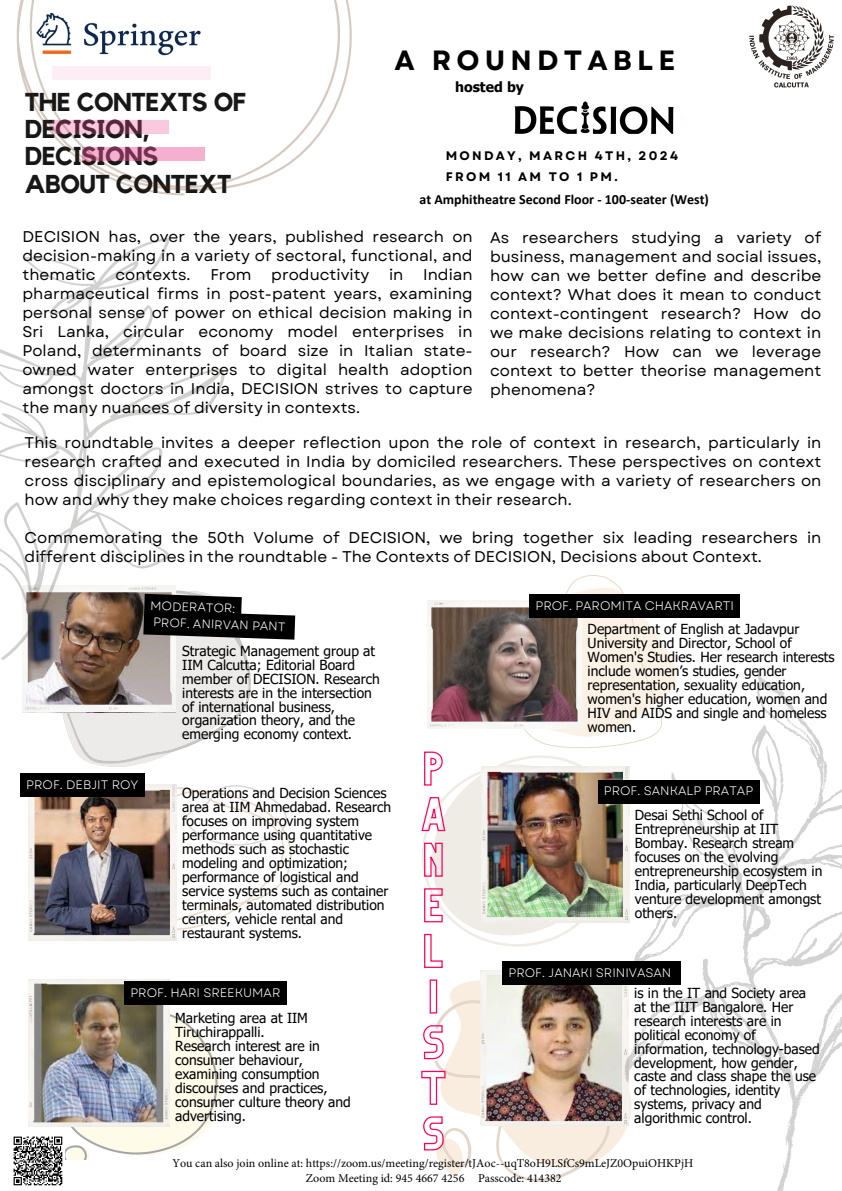
<style>
.page{position:relative;width:842px;height:1191px;background:#fff}
.page>*{position:absolute;margin:0;border:0;box-sizing:border-box;transform-origin:0 0}
.t1{font:700 27.8px "Garet";letter-spacing:.185em;color:#000}
.t2{font:700 25.7px/27.4px "Kollektif";letter-spacing:-.02em;color:#171717}
.t3{font:15.5px/19px "Garet";color:#000;text-align:justify}
.t4{font:700 14px "Calibri";color:#000}
.t5{font:700 14px "Tahoma";color:#000}
.t6{font:13.8px/14px "Tahoma";color:#000}
.t7{font:700 12.4px/21px "Garet";letter-spacing:.185em;color:#000}
.t8{font:12.3px "Garet";color:#fff}
.t9{font:12px/14.3px "Minion Pro";color:#000;text-align:center}
</style>
<div class="page">
<svg style="left:502px;top:575px;width:175px;height:167px"></svg>
<img style="left:749px;top:5px;width:85px;height:83px">
<img style="left:23px;top:659px;width:26px;height:53px">
<svg style="left:177px;top:785px;width:115px;height:145px"></svg>
<img style="left:29px;top:784px;width:148px;height:155px">
<img style="left:53px;top:1010px;width:169px;height:149px">
<img style="left:29px;top:979px;width:140px;height:147px">
<img style="left:428px;top:600px;width:154px;height:128px">
<svg style="left:421px;top:742px;width:200px;height:205px"></svg>
<img style="left:482px;top:766px;width:139px;height:156px">
<img style="left:0;top:238px;width:225px;height:421px">
<img style="left:621px;top:670px;width:221px;height:520px">
<svg style="left:16px;top:0;width:336px;height:195px"></svg>
<img style="left:514px;top:102px;width:160px;height:32px">
<svg style="left:49px;top:590px;width:247px;height:177px"></svg>
<div style="left:20px;top:773px;width:124px;height:24px;background:#000"></div>
<div style="left:124px;top:981px;width:162px;height:23px;background:#000"></div>
<div style="left:502px;top:960px;width:179px;height:24px;background:#000"></div>
<div style="left:529px;top:594px;width:211px;height:24px;background:#000"></div>
<div style="left:598px;top:779px;width:161px;height:24px;background:#000"></div>
<svg style="left:423px;top:750px;width:20px;height:36px"></svg>
<svg style="left:421px;top:796px;width:25px;height:35px"></svg>
<svg style="left:423px;top:842px;width:20px;height:35px"></svg>
<svg style="left:423px;top:887px;width:20px;height:35px"></svg>
<svg style="left:423px;top:933px;width:20px;height:35px"></svg>
<img style="left:421px;top:979px;width:213px;height:202px">
<img style="left:35px;top:11px;width:172px;height:47px">
<img style="left:13px;top:1134px;width:52px;height:52px">
<h2 class="t2" style="left:25px;top:89px;width:222px">THE CONTEXTS OF<br>DECISION,<br>DECISIONS<br>ABOUT CONTEXT</h2>
<p class="t1" style="left:394px;top:41px;width:282px">A ROUNDTABLE</p>
<h5 class="t5" style="left:455px;top:77px;width:70px">hosted by</h5>
<p class="t7" style="left:446px;top:145px;width:234px">MONDAY, MARCH 4TH, 2024<br>FROM 11 AM TO 1 PM.</p>
<p class="t4" style="left:419px;top:190px;width:291px">at Amphitheatre Second Floor - 100-seater (West)</p>
<p class="t3" style="left:23px;top:227px;width:452px">DECISION has, over the years, published research on decision-making in a variety of sectoral, functional, and thematic</p>
<p class="t3" style="left:490px;top:228px;width:333px">As researchers studying a variety of business, management and social issues, how can we better define and describe context? What does it mean to conduct context-contingent research? How do we make decisions relating to context in our research? How can we leverage context to better theorise management phenomena?</p>
<h5 class="t3" style="left:25px;top:433px;width:798px">This roundtable invites a deeper reflection upon the role of context in research, particularly in research crafted and executed in India by domiciled researchers. These perspectives on context cross disciplinary and epistemological boundaries, as we engage with a variety of researchers on how and why they make choices regarding context in their research.</h5>
<h5 class="t3" style="left:25px;top:528px;width:798px">Commemorating the 50th Volume of DECISION, we bring together six leading researchers in different disciplines in the roundtable - The Contexts of DECISION, Decisions about Context.</h5>
<p class="t3" style="left:23px;top:265px;width:452px;text-indent:401px">Indian pharmaceutical firms in post-patent years, examining personal sense of power on ethical decision making in Sri Lanka, circular economy model enterprises in Poland, determinants of board size in Italian state&shy;owned water enterprises to digital health adoption amongst doctors in India, DECISION strives to capture the many nuances of diversity in contexts.</p>
<p class="t3" style="left:115px;top:265px;width:77px">contexts.</p>
<p class="t3" style="left:210px;top:265px;width:43px">From</p>
<p class="t3" style="left:271px;top:265px;width:100px">productivity</p>
<p class="t3" style="left:389px;top:265px;width:16px">in</p>
<h4 class="t8" style="left:151px;top:596px;width:86px;rotate:2deg">MODERATOR:</h4>
<p class="t8" style="left:154px;top:613px;width:134px;rotate:2deg">PROF. ANIRVAN PANT</p>
<h4 class="t6" style="left:182px;top:645px;width:199px">Strategic Management group at<br>IIM Calcutta; Editorial Board member of DECISION. Research interests are in the intersection of international business, organization theory, and the emerging economy context.</h4>
<p class="t8" style="left:26px;top:775px;width:114px">PROF. DEBJIT ROY</p>
<p class="t6" style="left:182px;top:786px;width:211px">Operations and Decision Sciences area at IIM Ahmedabad. Research focuses on improving system performance using quantitative methods such as stochastic modeling and optimization; performance of logistical and service systems such as container terminals, automated distribution centers, vehicle rental and restaurant systems.</p>
<p class="t8" style="left:535px;top:596px;width:200px">PROF. PAROMITA CHAKRAVARTI</p>
<h5 class="t6" style="left:588px;top:622px;width:248px">Department of English at Jadavpur<br>University and Director, School of<br>Women's Studies. Her research interests include women’s studies, gender representation, sexuality education, women's higher education, women and<br>HIV and AIDS and single and homeless women.</h5>
<h1 class="t8" style="left:604px;top:782px;width:151px">PROF. SANKALP PRATAP</h1>
<p class="t6" style="left:635px;top:809px;width:189px">Desai Sethi School of<br>Entrepreneurship at IIT<br>Bombay. Research stream focuses on the evolving entrepreneurship ecosystem in<br>India, particularly DeepTech venture development amongst others.</p>
<p class="t8" style="left:509px;top:963px;width:164px">PROF. JANAKI SRINIVASAN</p>
<p class="t8" style="left:130px;top:983px;width:151px">PROF. HARI SREEKUMAR</p>
<p class="t6" style="left:634px;top:986px;width:187px">is in the IT and Society area at the IIIT Bangalore. Her research interests are in political economy of information, technology-based development, how gender, caste and class shape the use of technologies, identity systems, privacy and algorithmic control.</p>
<p class="t6" style="left:175px;top:1011px;width:177px">Marketing area at IIM<br>Tiruchirappalli.<br>Research interest are in consumer behaviour, examining consumption discourses and practices, consumer culture theory and advertising.</p>
<p class="t9" style="left:172px;top:1156px;width:522px">You can also join online at: https://zoom.us/meeting/register/tJAoc--uqT8oH9LSfCs9mLeJZ0OpuiOHKPjH<br>Zoom Meeting id: 945 4667 4256 Passcode: 414382</p>
</div>
